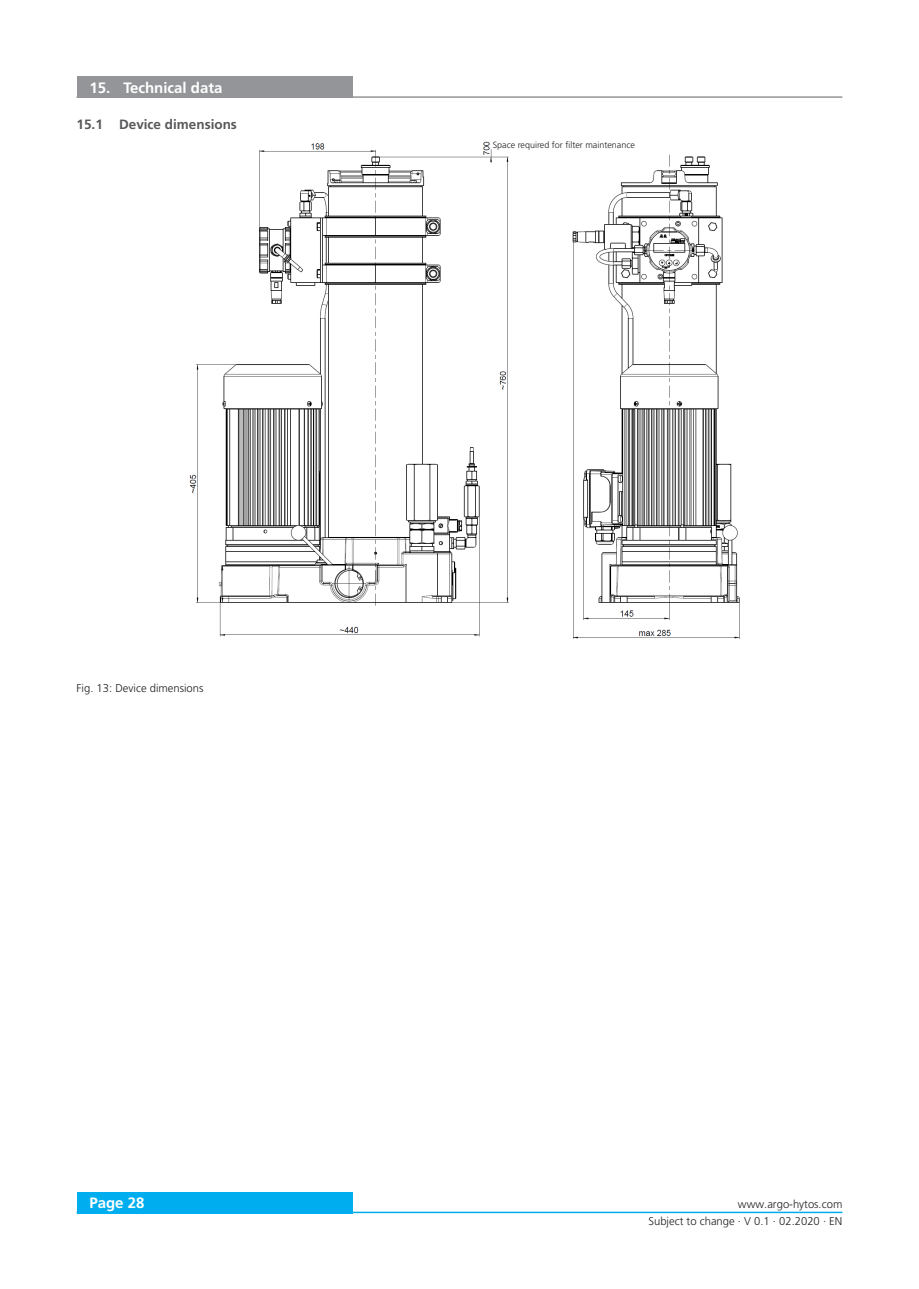
<style>
.page{position:relative;width:919px;height:1289px;background:#fff}
.page>*{position:absolute;margin:0;border:0;box-sizing:border-box;transform-origin:0 0}
.t1{font:700 15px "Frutiger LT Pro";color:#fff}
.t2{font:700 13.5px "Frutiger LT Pro";color:#57585a}
._08_Legend{font:300 11.25px "Frutiger LT Pro";color:#231f20}
._08_Legend-2{font:300 9px "Frutiger LT Pro";color:#231f20}
</style>
<div class="page">
<div style="left:77px;top:1191px;width:275px;height:22px;background:#00aeef"></div>
<hr style="left:77px;top:1211px;width:765px;height:2px;background:#00aeef">
<div style="left:77px;top:77px;width:275px;height:21px;background:#939598"></div>
<hr style="left:77px;top:96px;width:765px;height:2px;background:#939598">
<img style="left:189px;top:141px;width:551px;height:498px">
<p class="t1" style="left:89px;top:79px;width:135px">15. Technical data</p>
<p class="t2" style="left:77px;top:117px;width:162px">15.1 Device dimensions</p>
<p class="_08_Legend" style="left:77px;top:682px;width:128px">Fig. 13: Device dimensions</p>
<p class="_08_Legend-2" style="left:492px;top:140px;width:144px">Space required for filter maintenance</p>
<h1 class="t1" style="left:89px;top:1194px;width:57px">Page 28</h1>
<p class="_08_Legend" style="left:738px;top:1197px;width:106px">www.argo-hytos.com</p>
<p class="_08_Legend" style="left:648px;top:1214px;width:195px">Subject to change · V 0.1 · 02.2020 · EN</p>
</div>
